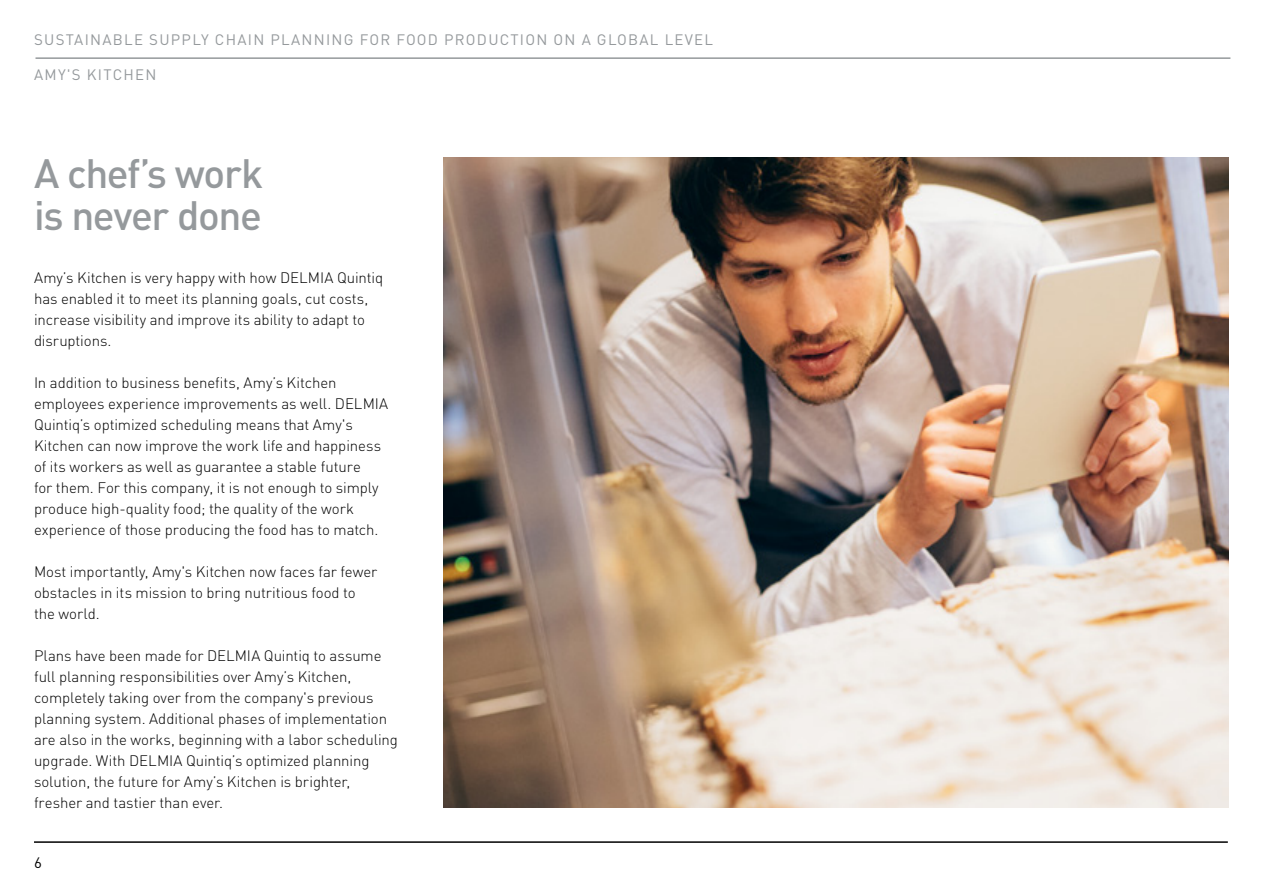
<style>
.page{position:relative;width:1263px;height:893px;background:#fff}
.page>*{position:absolute;margin:0;border:0;box-sizing:border-box;transform-origin:0 0}
.t1{font:500 40.5px/42px "DIN Pro";letter-spacing:-.035em;color:#95999c}
.t2{font:300 15px/21px "DIN Pro";letter-spacing:-.005em;color:#000}
.t3{font:15px "DIN Pro";letter-spacing:.085em;color:#95999c}
.t4{font:15px "DIN Pro";color:#000}
</style>
<div class="page">
<hr style="left:34px;top:841px;width:1194px;height:2px;background:#000">
<hr style="left:36px;top:57px;width:1194px;height:2px;background:#95999c">
<img style="left:444px;top:157px;width:785px;height:651px">
<p class="t3" style="left:34px;top:28px;width:681px">SUSTAINABLE SUPPLY CHAIN PLANNING FOR FOOD PRODUCTION ON A GLOBAL LEVEL</p>
<p class="t3" style="left:34px;top:62px;width:75px">AMY'S KITCHEN</p>
<h1 class="t1" style="left:34px;top:148px;width:231px">A chef’s work is never done</h1>
<p class="t2" style="left:34px;top:266px;width:351px">Amy’s Kitchen is very happy with how DELMIA Quintiq has enabled it to meet its planning goals, cut costs, increase visibility and improve its ability to adapt to disruptions.</p>
<p class="t2" style="left:34px;top:371px;width:356px">In addition to business benefits, Amy’s Kitchen employees experience improvements as well. DELMIA Quintiq’s optimized scheduling means that Amy's Kitchen can now improve the work life and happiness of its workers as well as guarantee a stable future<br>for them. For this company, it is not enough to simply produce high-quality food; the quality of the work experience of those producing the food has to match.</p>
<p class="t2" style="left:34px;top:560px;width:345px">Most importantly, Amy's Kitchen now faces far fewer obstacles in its mission to bring nutritious food to the world.</p>
<p class="t2" style="left:34px;top:644px;width:365px">Plans have been made for DELMIA Quintiq to assume full planning responsibilities over Amy’s Kitchen, completely taking over from the company's previous planning system. Additional phases of implementation are also in the works, beginning with a labor scheduling upgrade. With DELMIA Quintiq’s optimized planning solution, the future for Amy’s Kitchen is brighter, fresher and tastier than ever.</p>
<p class="t4" style="left:34px;top:850px;width:9px">6</p>
</div>
